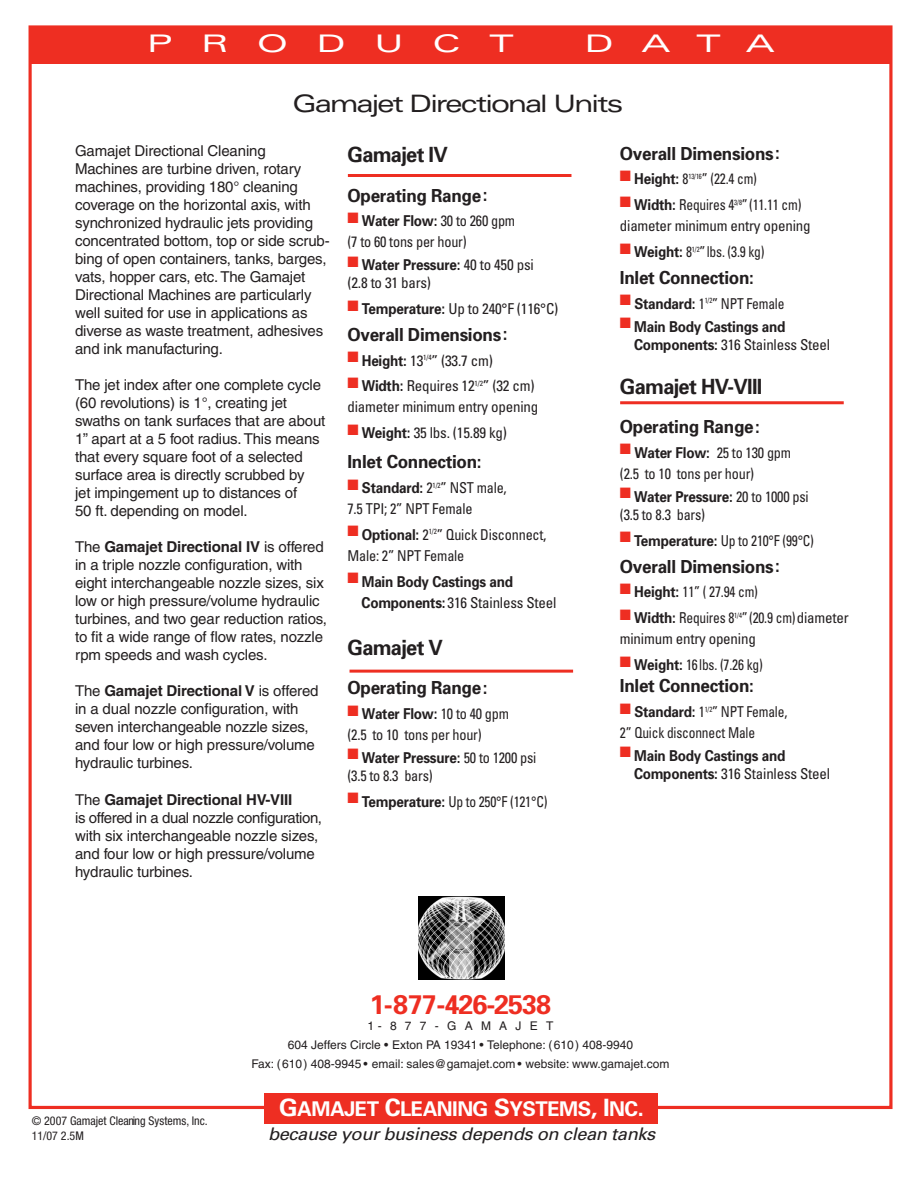
<style>
.page{position:relative;width:918px;height:1188px;background:#fff}
.page>*{position:absolute;margin:0;border:0;box-sizing:border-box;transform-origin:0 0}
.t1{font:700 27px "Univers";letter-spacing:-.04em;color:#ee2e22}
.t2{font:expanded 24.15px "Univers";letter-spacing:.87em;color:#fff;scale:1.35 1}
.t3{font:expanded 24px "Univers";letter-spacing:-.075em;color:#231f20;scale:1.07 1}
.t4{font:700 21px "Univers";letter-spacing:-.035em;color:#231f20;scale:.95 1}
.t5{font:700 20.25px "Univers";letter-spacing:-.025em;color:#fff}
.t6{font:700 18px "Univers";letter-spacing:-.015em;color:#231f20;scale:.95 1}
.t7{font:italic 17.4px "Univers";color:#231f20;scale:1.05 1}
.t8{font:15px/18px "Helvetica";letter-spacing:-.01em;color:#231f20}
.t9{font:condensed 15px/21px "Univers";letter-spacing:-.015em;color:#231f20;scale:.9 1}
.t10{font:condensed 15px/21px "Univers";letter-spacing:-.015em;color:#231f20;scale:.95 1}
.t11{font:condensed 15px/18px "Univers";letter-spacing:-.015em;color:#231f20}
.t12{font:700 15px/18px "Univers";letter-spacing:-.015em;color:#231f20;scale:.9 1}
.t13{font:12px/18.6px "Helvetica";color:#231f20;text-align:center}
.t14{font:condensed 12px/15px "Helvetica Neue";color:#231f20}
.s1{font-weight:700}
.s2{font-weight:700;font-stretch:normal}
.s3{font-weight:400;font-stretch:condensed}
.s4{font-size:23.85px}
</style>
<div class="page">
<div style="left:265px;top:1093px;width:393px;height:30px;background:#ee2e22"></div>
<div style="left:30px;top:26px;width:862px;height:38px;background:#ee2e22"></div>
<img style="left:418px;top:896px;width:87px;height:83px">
<hr style="left:350px;top:670px;width:223px;height:3px;background:#ee2e22">
<hr style="left:348px;top:174px;width:223px;height:3px;background:#ee2e22">
<hr style="left:620px;top:401px;width:224px;height:3px;background:#ee2e22">
<h2 class="t2" style="left:147px;top:35px;width:273px">PRODUCT</h2>
<h2 class="t2" style="left:585px;top:35px;width:142px">DATA</h2>
<h3 class="t3" style="left:292px;top:95px;width:311px">Gamajet Directional Units</h3>
<p class="t8" style="left:75px;top:143px;width:256px">Gamajet Directional Cleaning Machines are turbine driven, rotary machines, providing 180° cleaning coverage on the horizontal axis, with synchronized hydraulic jets providing concentrated bottom, top or side scrub&shy;bing of open containers, tanks, barges, vats, hopper cars, etc. The Gamajet Directional Machines are particularly well suited for use in applications as diverse as waste treatment, adhesives and ink manufacturing.</p>
<p class="t8" style="left:75px;top:377px;width:252px">The jet index after one complete cycle (60 revolutions) is 1°, creating jet swaths on tank surfaces that are about 1” apart at a 5 foot radius. This means that every square foot of a selected surface area is directly scrubbed by<br>jet impingement up to distances of<br>50 ft. depending on model.</p>
<p class="t8" style="left:75px;top:539px;width:254px">The <span class="s1">Gamajet Directional IV</span> is offered in a triple nozzle configuration, with eight interchangeable nozzle sizes, six low or high pressure/volume hydraulic turbines, and two gear reduction ratios, to fit a wide range of flow rates, nozzle rpm speeds and wash cycles.</p>
<p class="t8" style="left:75px;top:683px;width:245px">The <span class="s1">Gamajet Directional V</span> is offered in a dual nozzle configuration, with seven interchangeable nozzle sizes, and four low or high pressure/volume hydraulic turbines.</p>
<p class="t8" style="left:75px;top:792px;width:248px">The <span class="s1">Gamajet Directional HV-VIII<br></span>is offered in a dual nozzle configuration, with six interchangeable nozzle sizes, and four low or high pressure/volume hydraulic turbines.</p>
<h3 class="t4" style="left:348px;top:147px;width:107px">Gamajet IV</h3>
<p class="t6" style="left:348px;top:189px;width:149px">Operating Range:</p>
<p class="t10" style="left:348px;top:212px;width:178px"><sup>■</sup> <span class="s2">Water Flow:</span> 30 to 260 gpm (7 to 60 tons per hour)</p>
<p class="t11" style="left:348px;top:257px;width:188px"><sup>■</sup> <span class="s2">Water Pressure:</span> 40 to 450 psi (2.8 to 31 bars)</p>
<p class="t11" style="left:348px;top:301px;width:212px"><sup>■</sup> <span class="s2">Temperature:</span> Up to 240°F (116°C)</p>
<p class="t6" style="left:348px;top:328px;width:170px">Overall Dimensions:</p>
<p class="t11" style="left:348px;top:353px;width:147px"><sup>■</sup> <span class="s2">Height:</span> 13<sup>1/4</sup>” (33.7 cm)</p>
<p class="t11" style="left:348px;top:377px;width:192px;line-height:21px"><sup>■</sup> <span class="s2">Width:</span> Requires 12<sup>1/2</sup>” (32 cm) diameter minimum entry opening</p>
<p class="t11" style="left:348px;top:425px;width:161px"><sup>■</sup> <span class="s2">Weight:</span> 35 lbs. (15.89 kg)</p>
<p class="t6" style="left:348px;top:455px;width:143px">Inlet Connection:</p>
<p class="t10" style="left:348px;top:478px;width:169px"><sup>■</sup> <span class="s2">Standard:</span> 2<sup>1/2</sup>” NST male,<br>7.5 TPI; 2” NPT Female</p>
<p class="t10" style="left:348px;top:525px;width:211px"><sup>■</sup> <span class="s2">Optional:</span> 2<sup>1/2</sup>” Quick Disconnect,<br>Male: 2” NPT Female</p>
<p class="t12" style="left:362px;top:572px;width:218px;line-height:21px;text-indent:-14px"><sup>■</sup> Main Body Castings and<br>Components: <span class="s3">316 Stainless Steel</span></p>
<h3 class="t4" style="left:348px;top:640px;width:102px">Gamajet V</h3>
<p class="t6" style="left:348px;top:681px;width:149px">Operating Range:</p>
<p class="t10" style="left:348px;top:704px;width:172px"><sup>■</sup> <span class="s2">Water Flow:</span> 10 to 40 gpm (2.5 to 10 tons per hour)</p>
<p class="t10" style="left:348px;top:750px;width:200px;line-height:18px"><sup>■</sup> <span class="s2">Water Pressure:</span> 50 to 1200 psi (3.5 to 8.3 bars)</p>
<p class="t9" style="left:348px;top:792px;width:224px"><sup>■</sup> <span class="s2">Temperature:</span> Up to 250°F (121°C)</p>
<p class="t6" style="left:620px;top:147px;width:170px">Overall Dimensions:</p>
<p class="t9" style="left:620px;top:170px;width:154px"><sup>■</sup> <span class="s2">Height:</span> 8<sup>13/16</sup>” (22.4 cm)</p>
<p class="t9" style="left:620px;top:196px;width:213px"><sup>■</sup> <span class="s2">Width:</span> Requires 4<sup>3/8</sup>”(11.11 cm) diameter minimum entry opening</p>
<p class="t9" style="left:620px;top:242px;width:162px"><sup>■</sup> <span class="s2">Weight:</span> 8<sup>1/2</sup>”lbs. (3.9 kg)</p>
<p class="t6" style="left:620px;top:271px;width:143px">Inlet Connection:</p>
<p class="t9" style="left:620px;top:294px;width:184px"><sup>■</sup> <span class="s2">Standard:</span> 1<sup>1/2</sup>” NPT Female</p>
<p class="t12" style="left:634px;top:319px;width:219px;text-indent:-14px"><sup>■</sup> Main Body Castings and<br>Components: <span class="s3">316 Stainless Steel</span></p>
<h3 class="t4" style="left:620px;top:379px;width:152px">Gamajet HV-VIII</h3>
<p class="t6" style="left:620px;top:420px;width:149px">Operating Range:</p>
<p class="t10" style="left:620px;top:443px;width:182px"><sup>■</sup> <span class="s2">Water Flow:</span> 25 to 130 gpm (2.5 to 10 tons per hour)</p>
<p class="t10" style="left:620px;top:489px;width:200px;line-height:18px"><sup>■</sup> <span class="s2">Water Pressure:</span> 20 to 1000 psi (3.5 to 8.3 bars)</p>
<p class="t9" style="left:620px;top:531px;width:217px"><sup>■</sup> <span class="s2">Temperature:</span> Up to 210°F (99°C)</p>
<p class="t6" style="left:620px;top:560px;width:170px">Overall Dimensions:</p>
<p class="t9" style="left:620px;top:583px;width:155px"><sup>■</sup> <span class="s2">Height:</span> 11” ( 27.94 cm)</p>
<p class="t9" style="left:620px;top:609px;width:256px"><sup>■</sup> <span class="s2">Width:</span> Requires 8<sup>1/4</sup>”(20.9 cm)diameter minimum entry opening</p>
<p class="t9" style="left:620px;top:656px;width:160px"><sup>■</sup> <span class="s2">Weight:</span> 16lbs. (7.26 kg)</p>
<p class="t6" style="left:620px;top:679px;width:143px">Inlet Connection:</p>
<p class="t9" style="left:620px;top:702px;width:188px"><sup>■</sup> <span class="s2">Standard:</span> 1<sup>1/2</sup>” NPT Female,<br>2” Quick disconnect Male</p>
<p class="t12" style="left:634px;top:748px;width:219px;text-indent:-14px"><sup>■</sup> Main Body Castings and<br>Components: <span class="s3">316 Stainless Steel</span></p>
<p class="t14" style="left:32px;top:1114px;width:177px">© 2007 Gamajet Cleaning Systems, Inc.<br>11/07 2.5M</p>
<h1 class="t1" style="left:370px;top:994px;width:183px">1-877-426-2538</h1>
<p class="t13" style="left:251px;top:1018px;width:420px">1-877-GAMAJET<br>604 Jeffers Circle • Exton PA 19341 • Telephone: (610) 408-9940<br>Fax: (610) 408-9945 • email: sales@gamajet.com • website: www.gamajet.com</p>
<h3 class="t5" style="left:279px;top:1101px;width:367px"><span class="s4">G</span>AMAJET <span class="s4">C</span>LEANING <span class="s4">S</span>YSTEMS<span class="s4">, I</span>NC<span class="s4">.</span></h3>
<p class="t7" style="left:268px;top:1127px;width:374px">because yourbusiness depends on clean tanks</p>
</div>
